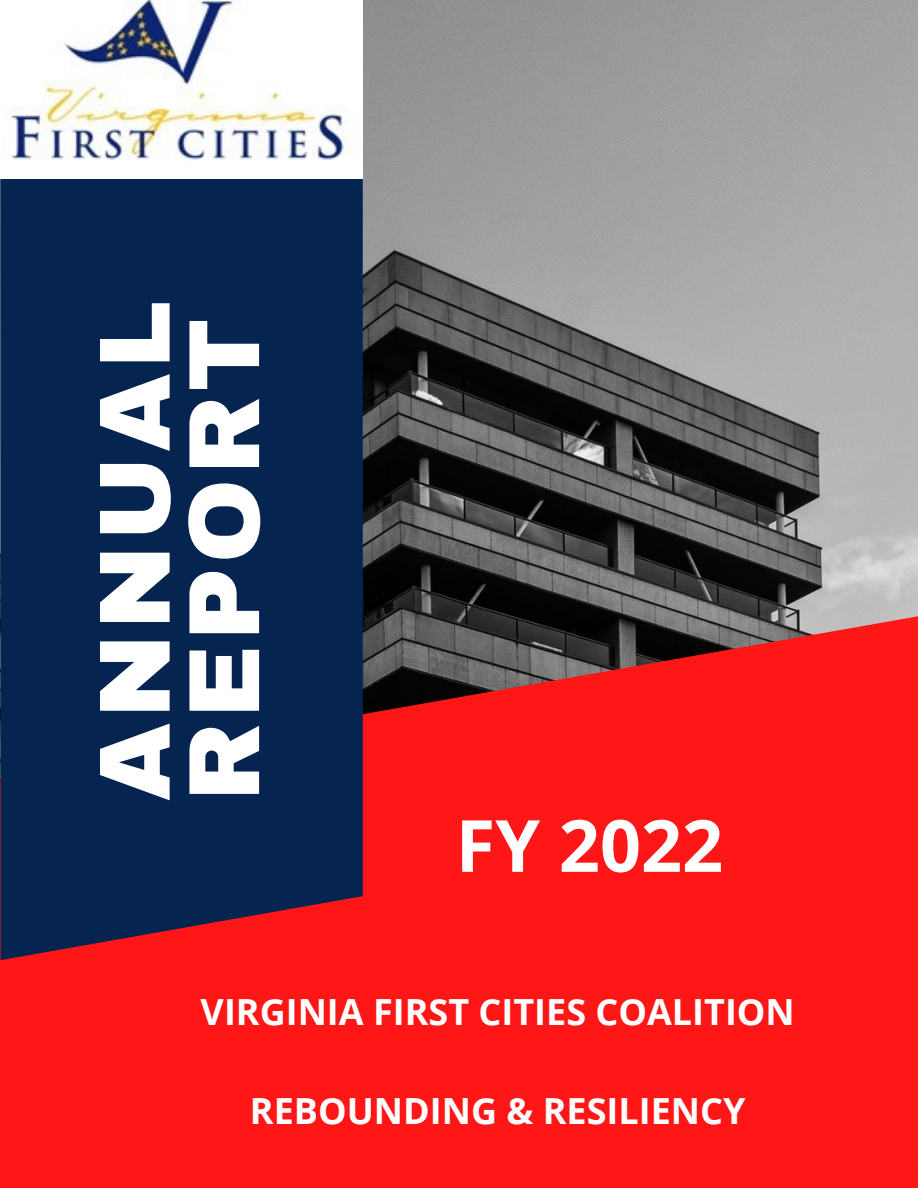
<style>
.page{position:relative;width:918px;height:1188px;background:#fff}
.page>*{position:absolute;margin:0;border:0;box-sizing:border-box;transform-origin:0 0}
.t1{font:900 101.25px/89.4px "Archivo";letter-spacing:.045em;color:#fff}
.t2{font:700 72px "Open Sans";color:#fff}
.t3{font:700 36px "Open Sans";color:#fff}
</style>
<div class="page">
<img style="left:0;top:0;width:918px;height:616px">
<svg style="left:0;top:616px;width:918px;height:572px;background:#f21919"></svg>
<div style="left:1px;top:179px;width:362px;height:781px;background:#052550"></div>
<img style="left:0;top:0;width:363px;height:179px">
<h1 class="t1" style="left:90px;top:801px;width:502px;rotate:-90deg">ANNUAL<br>REPORT</h1>
<h2 class="t2" style="left:456px;top:795px;width:269px">FY 2022</h2>
<p class="t3" style="left:201px;top:987px;width:596px">VIRGINIA FIRST CITIES COALITION</p>
<p class="t3" style="left:250px;top:1086px;width:497px">REBOUNDING &amp; RESILIENCY</p>
</div>
